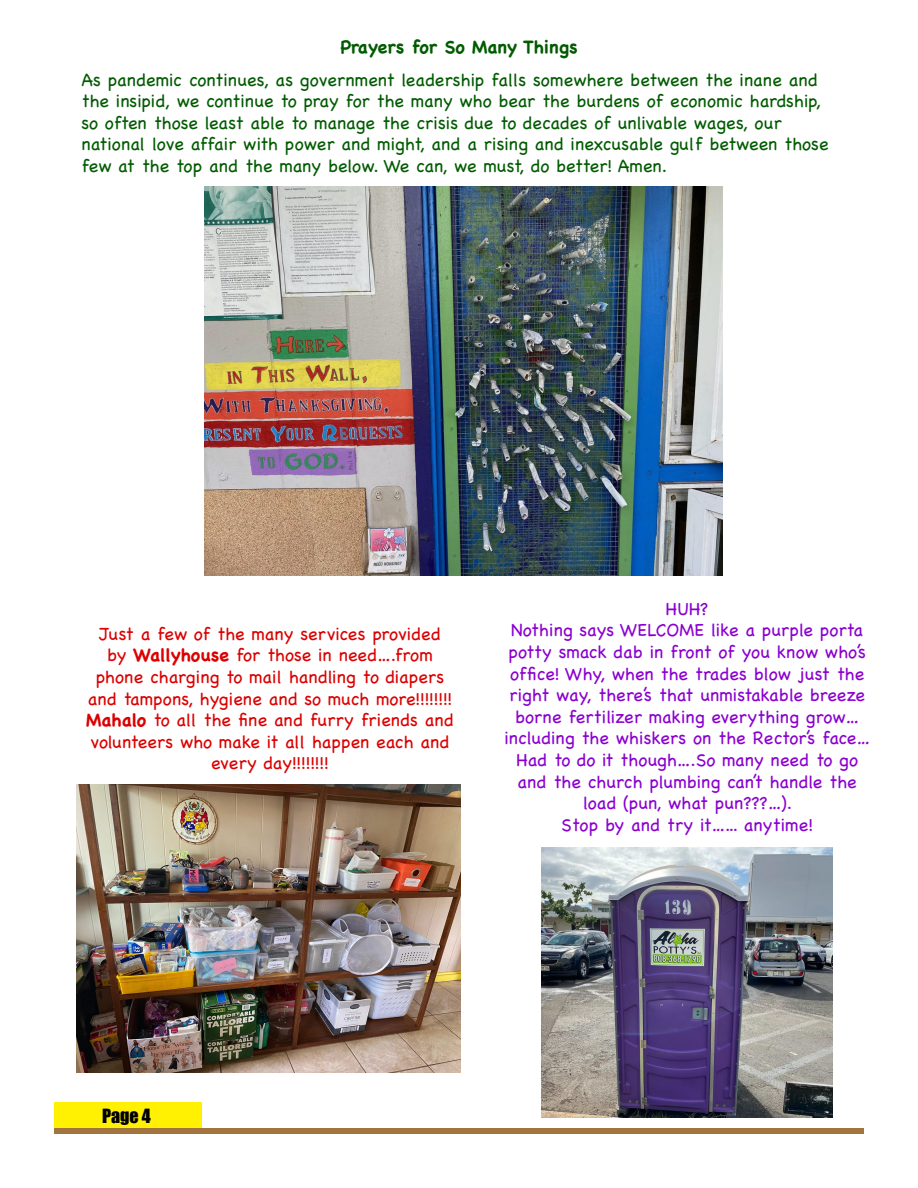
<style>
.page{position:relative;width:918px;height:1188px;background:#fff}
.page>*{position:absolute;margin:0;border:0;box-sizing:border-box;transform-origin:0 0}
.Body{font:18px/21.6px "Chalkboard";color:#005b00}
.Body-2{font:18px/21.6px "Chalkboard";color:#8b00cf;text-align:center}
.Body-3{font:18px/21.6px "Chalkboard";color:#dc0000;text-align:center}
.Body-4{font:700 18px "Chalkboard";color:#005b00}
.t1{font:18px "Impact";color:#000}
.s1{font-weight:700}
</style>
<div class="page">
<div style="left:54px;top:1102px;width:148px;height:27px;background:#fff101"></div>
<div style="left:54px;top:1128px;width:810px;height:6px;background:#a1753d"></div>
<img style="left:204px;top:187px;width:519px;height:389px">
<img style="left:542px;top:848px;width:291px;height:270px">
<img style="left:76px;top:784px;width:384px;height:288px">
<p class="Body-4" style="left:340px;top:37px;width:239px">Prayers for So Many Things</p>
<p class="Body" style="left:82px;top:69px;width:748px">As pandemic continues, as government leadership falls somewhere between the inane and the insipid, we continue to pray for the many who bear the burdens of economic hardship, so often those least able to manage the crisis due to decades of unlivable wages, our national love affair with power and might, and a rising and inexcusable gulf between those few at the top and the many below. We can, we must, do better! Amen.</p>
<p class="Body-3" style="left:86px;top:623px;width:369px">Just a few of the many services provided<br>by <span class="s1">Wallyhouse</span> for those in need….from phone charging to mail handling to diapers and tampons, hygiene and so much more!!!!!!!!<br><span class="s1">Mahalo</span> to all the fine and furry friends and volunteers who make it all happen each and every day!!!!!!!!</p>
<p class="Body-2" style="left:666px;top:598px;width:44px">HUH?</p>
<p class="Body-2" style="left:504px;top:619px;width:367px">Nothing says WELCOME like a purple porta potty smack dab in front of you know who’s office! Why, when the trades blow just the right way, there’s that unmistakable breeze borne fertilizer making everything grow… including the whiskers on the Rector’s face… Had to do it though….So many need to go and the church plumbing can’t handle the load (pun, what pun???…).</p>
<p class="Body-2" style="left:561px;top:814px;width:253px">Stop by and try it…... anytime!</p>
<p class="t1" style="left:102px;top:1102px;width:50px">Page 4</p>
</div>
